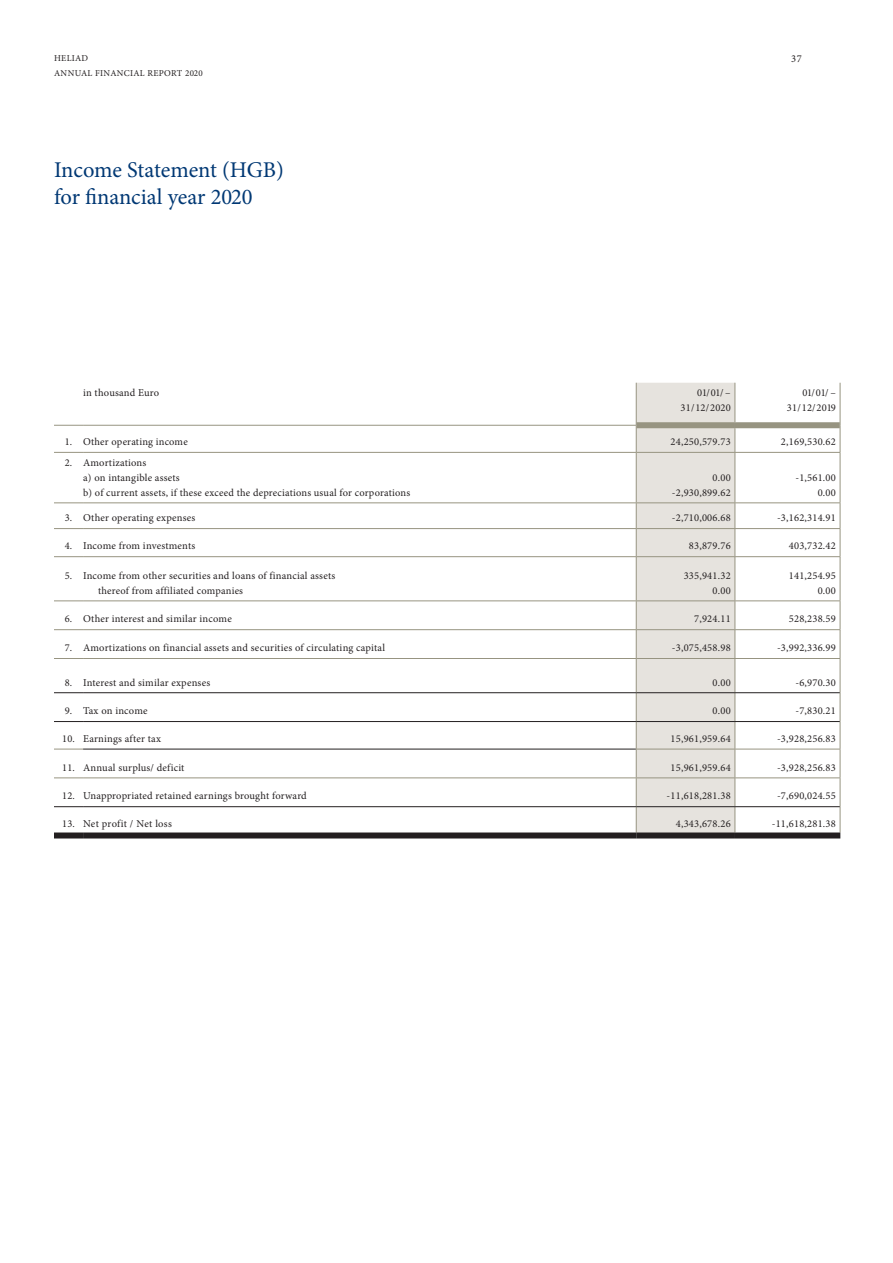
<style>
.page{position:relative;width:893px;height:1263px;background:#fff}
.page>*{position:absolute;margin:0;border:0;box-sizing:border-box;transform-origin:0 0}
.headline_blau_15pt_b{font:22.5px "Minion Pro";letter-spacing:-.005em;color:#013874}
.tabelle_7pt_regular{font:10.5px/15px "Minion Pro";letter-spacing:.02em;color:#231f20;text-align:right}
.tabelle_7pt_regular-2{font:10.5px/15px "Minion Pro";letter-spacing:-.005em;color:#231f20;text-align:right}
.tabelle_7pt_bold_lin{font:10.5px "Minion Pro";letter-spacing:.02em;color:#231f20}
.t1{font:9px/15px "Minion Pro";letter-spacing:.04em;color:#231f20}
</style>
<div class="page">
<hr style="left:840px;top:383px;width:1px;height:42px;background:#979481">
<svg style="left:54px;top:425px;width:29px;height:1px"></svg>
<hr style="left:83px;top:425px;width:553px;height:1px;background:#979481">
<svg style="left:840px;top:425px;width:1px;height:27px"></svg>
<hr style="left:840px;top:453px;width:1px;height:49px;background:#979481">
<div style="left:735px;top:422px;width:105px;height:6px;background:#979481"></div>
<svg style="left:54px;top:452px;width:29px;height:1px"></svg>
<hr style="left:735px;top:452px;width:105px;height:1px;background:#979481">
<hr style="left:83px;top:452px;width:553px;height:1px;background:#979481">
<svg style="left:54px;top:502px;width:29px;height:1px"></svg>
<hr style="left:83px;top:502px;width:553px;height:1px;background:#979481">
<svg style="left:54px;top:528px;width:29px;height:1px"></svg>
<hr style="left:83px;top:528px;width:553px;height:1px;background:#979481">
<svg style="left:840px;top:503px;width:1px;height:53px"></svg>
<hr style="left:735px;top:502px;width:105px;height:1px;background:#979481">
<hr style="left:735px;top:528px;width:105px;height:1px;background:#979481">
<svg style="left:54px;top:556px;width:29px;height:1px"></svg>
<hr style="left:83px;top:556px;width:553px;height:1px;background:#979481">
<hr style="left:840px;top:557px;width:1px;height:44px;background:#979481">
<hr style="left:735px;top:556px;width:105px;height:1px;background:#979481">
<svg style="left:54px;top:601px;width:29px;height:1px"></svg>
<hr style="left:83px;top:601px;width:553px;height:1px;background:#979481">
<hr style="left:735px;top:601px;width:105px;height:1px;background:#979481">
<svg style="left:54px;top:629px;width:29px;height:1px"></svg>
<hr style="left:83px;top:629px;width:553px;height:1px;background:#979481">
<svg style="left:840px;top:601px;width:1px;height:57px"></svg>
<hr style="left:735px;top:629px;width:105px;height:1px;background:#979481">
<svg style="left:54px;top:658px;width:29px;height:1px"></svg>
<hr style="left:83px;top:658px;width:553px;height:1px;background:#979481">
<hr style="left:840px;top:659px;width:1px;height:34px;background:#979481">
<hr style="left:735px;top:658px;width:105px;height:1px;background:#979481">
<svg style="left:54px;top:692px;width:29px;height:1px"></svg>
<hr style="left:83px;top:692px;width:553px;height:1px;background:#231f20">
<svg style="left:54px;top:721px;width:29px;height:1px"></svg>
<hr style="left:83px;top:721px;width:553px;height:1px;background:#231f20">
<hr style="left:83px;top:749px;width:553px;height:1px;background:#231f20">
<hr style="left:735px;top:692px;width:105px;height:1px;background:#231f20">
<hr style="left:735px;top:721px;width:105px;height:1px;background:#231f20">
<svg style="left:54px;top:749px;width:29px;height:1px"></svg>
<svg style="left:54px;top:777px;width:29px;height:1px"></svg>
<hr style="left:83px;top:777px;width:553px;height:1px;background:#979481">
<hr style="left:735px;top:749px;width:105px;height:1px;background:#979481">
<hr style="left:735px;top:777px;width:105px;height:1px;background:#979481">
<svg style="left:54px;top:806px;width:29px;height:1px"></svg>
<hr style="left:83px;top:806px;width:553px;height:1px;background:#231f20">
<svg style="left:636px;top:383px;width:100px;height:449px;background:#e1ded8"></svg>
<svg style="left:840px;top:693px;width:1px;height:139px"></svg>
<hr style="left:636px;top:806px;width:99px;height:1px;background:#231f20">
<hr style="left:735px;top:806px;width:105px;height:1px;background:#231f20">
<div style="left:54px;top:832px;width:29px;height:6px;background:#231f20"></div>
<div style="left:83px;top:832px;width:553px;height:6px;background:#231f20"></div>
<div style="left:636px;top:832px;width:99px;height:6px;background:#231f20"></div>
<div style="left:735px;top:832px;width:105px;height:6px;background:#231f20"></div>
<p class="t1" style="left:54px;top:50px;width:150px">HELIAD<br>ANNUAL FINANCIAL REPORT 2020</p>
<p class="tabelle_7pt_regular" style="left:791px;top:51px;width:12px">37</p>
<p class="headline_blau_15pt_b" style="left:54px;top:155px;width:231px">Income Statement (HGB)</p>
<p class="headline_blau_15pt_b" style="left:54px;top:182px;width:200px">for financial year 2020</p>
<p class="tabelle_7pt_regular" style="left:83px;top:385px;width:78px">in thousand Euro</p>
<p class="tabelle_7pt_regular" style="left:680px;top:385px;width:52px">01/01/ –<br>31/12/2020</p>
<p class="tabelle_7pt_regular-2" style="left:787px;top:385px;width:50px">01/01/ –<br>31/12/2019</p>
<p class="tabelle_7pt_regular" style="left:65px;top:434px;width:9px">1.</p>
<p class="tabelle_7pt_regular" style="left:83px;top:434px;width:106px">Other operating income</p>
<p class="tabelle_7pt_regular" style="left:671px;top:434px;width:62px">24,250,579.73</p>
<p class="tabelle_7pt_regular" style="left:781px;top:434px;width:56px">2,169,530.62</p>
<p class="tabelle_7pt_regular" style="left:65px;top:455px;width:9px">2.</p>
<p class="tabelle_7pt_regular" style="left:83px;top:455px;width:65px">Amortizations</p>
<p class="tabelle_7pt_regular" style="left:83px;top:470px;width:98px">a) on intangible assets</p>
<p class="tabelle_7pt_regular" style="left:83px;top:485px;width:329px">b) of current assets, if these exceed the depreciations usual for corporations</p>
<p class="tabelle_7pt_regular" style="left:795px;top:470px;width:42px">-1,561.00</p>
<p class="tabelle_7pt_regular" style="left:818px;top:485px;width:20px">0.00</p>
<p class="tabelle_7pt_regular" style="left:712px;top:470px;width:20px">0.00</p>
<p class="tabelle_7pt_regular" style="left:672px;top:485px;width:60px">-2,930,899.62</p>
<p class="tabelle_7pt_regular" style="left:65px;top:510px;width:9px">3.</p>
<p class="tabelle_7pt_regular" style="left:83px;top:510px;width:114px">Other operating expenses</p>
<p class="tabelle_7pt_regular" style="left:672px;top:510px;width:60px">-2,710,006.68</p>
<p class="tabelle_7pt_regular" style="left:777px;top:510px;width:60px">-3,162,314.91</p>
<p class="tabelle_7pt_regular" style="left:65px;top:539px;width:9px">4.</p>
<p class="tabelle_7pt_regular" style="left:83px;top:539px;width:114px">Income from investments</p>
<p class="tabelle_7pt_regular" style="left:689px;top:539px;width:43px">83,879.76</p>
<p class="tabelle_7pt_regular" style="left:789px;top:539px;width:48px">403,732.42</p>
<p class="tabelle_7pt_regular" style="left:65px;top:568px;width:9px">5.</p>
<p class="tabelle_7pt_regular" style="left:83px;top:568px;width:254px">Income from other securities and loans of financial assets</p>
<p class="tabelle_7pt_regular" style="left:98px;top:583px;width:147px">thereof from affiliated companies</p>
<p class="tabelle_7pt_regular" style="left:684px;top:568px;width:48px">335,941.32</p>
<p class="tabelle_7pt_regular" style="left:712px;top:583px;width:20px">0.00</p>
<p class="tabelle_7pt_regular" style="left:789px;top:568px;width:48px">141,254.95</p>
<p class="tabelle_7pt_regular" style="left:818px;top:583px;width:20px">0.00</p>
<p class="tabelle_7pt_regular" style="left:65px;top:612px;width:9px">6.</p>
<p class="tabelle_7pt_regular" style="left:83px;top:612px;width:150px">Other interest and similar income</p>
<p class="tabelle_7pt_regular" style="left:694px;top:612px;width:38px">7,924.11</p>
<p class="tabelle_7pt_regular" style="left:789px;top:612px;width:48px">528,238.59</p>
<p class="tabelle_7pt_regular" style="left:65px;top:640px;width:9px">7.</p>
<p class="tabelle_7pt_regular" style="left:83px;top:640px;width:303px">Amortizations on financial assets and securities of circulating capital</p>
<p class="tabelle_7pt_regular" style="left:672px;top:640px;width:60px">-3,075,458.98</p>
<p class="tabelle_7pt_regular" style="left:777px;top:640px;width:60px">-3,992,336.99</p>
<p class="tabelle_7pt_regular" style="left:65px;top:675px;width:9px">8.</p>
<p class="tabelle_7pt_regular" style="left:83px;top:675px;width:129px">Interest and similar expenses</p>
<p class="tabelle_7pt_regular" style="left:712px;top:675px;width:20px">0.00</p>
<p class="tabelle_7pt_regular" style="left:795px;top:675px;width:42px">-6,970.30</p>
<p class="tabelle_7pt_regular" style="left:65px;top:703px;width:9px">9.</p>
<p class="tabelle_7pt_regular" style="left:83px;top:703px;width:66px">Tax on income</p>
<p class="tabelle_7pt_regular" style="left:712px;top:703px;width:20px">0.00</p>
<p class="tabelle_7pt_regular" style="left:795px;top:703px;width:42px">-7,830.21</p>
<p class="tabelle_7pt_regular" style="left:62px;top:731px;width:14px">10.</p>
<p class="tabelle_7pt_regular" style="left:83px;top:731px;width:79px">Earnings after tax</p>
<p class="tabelle_7pt_regular" style="left:671px;top:731px;width:62px">15,961,959.64</p>
<p class="tabelle_7pt_regular" style="left:777px;top:731px;width:60px">-3,928,256.83</p>
<p class="tabelle_7pt_regular" style="left:62px;top:760px;width:14px">11.</p>
<p class="tabelle_7pt_regular" style="left:83px;top:760px;width:103px">Annual surplus/ deficit</p>
<p class="tabelle_7pt_regular" style="left:671px;top:760px;width:62px">15,961,959.64</p>
<p class="tabelle_7pt_regular" style="left:777px;top:760px;width:60px">-3,928,256.83</p>
<p class="tabelle_7pt_regular" style="left:62px;top:789px;width:14px">12.</p>
<p class="tabelle_7pt_regular" style="left:83px;top:789px;width:225px">Unappropriated retained earnings brought forward</p>
<p class="tabelle_7pt_regular" style="left:667px;top:789px;width:66px">-11,618,281.38</p>
<p class="tabelle_7pt_regular" style="left:777px;top:789px;width:60px">-7,690,024.55</p>
<p class="tabelle_7pt_regular" style="left:62px;top:816px;width:14px">13.</p>
<p class="tabelle_7pt_bold_lin" style="left:83px;top:816px;width:90px">Net profit / Net loss</p>
<p class="tabelle_7pt_regular" style="left:676px;top:816px;width:56px">4,343,678.26</p>
<p class="tabelle_7pt_regular" style="left:772px;top:816px;width:66px">-11,618,281.38</p>
</div>
